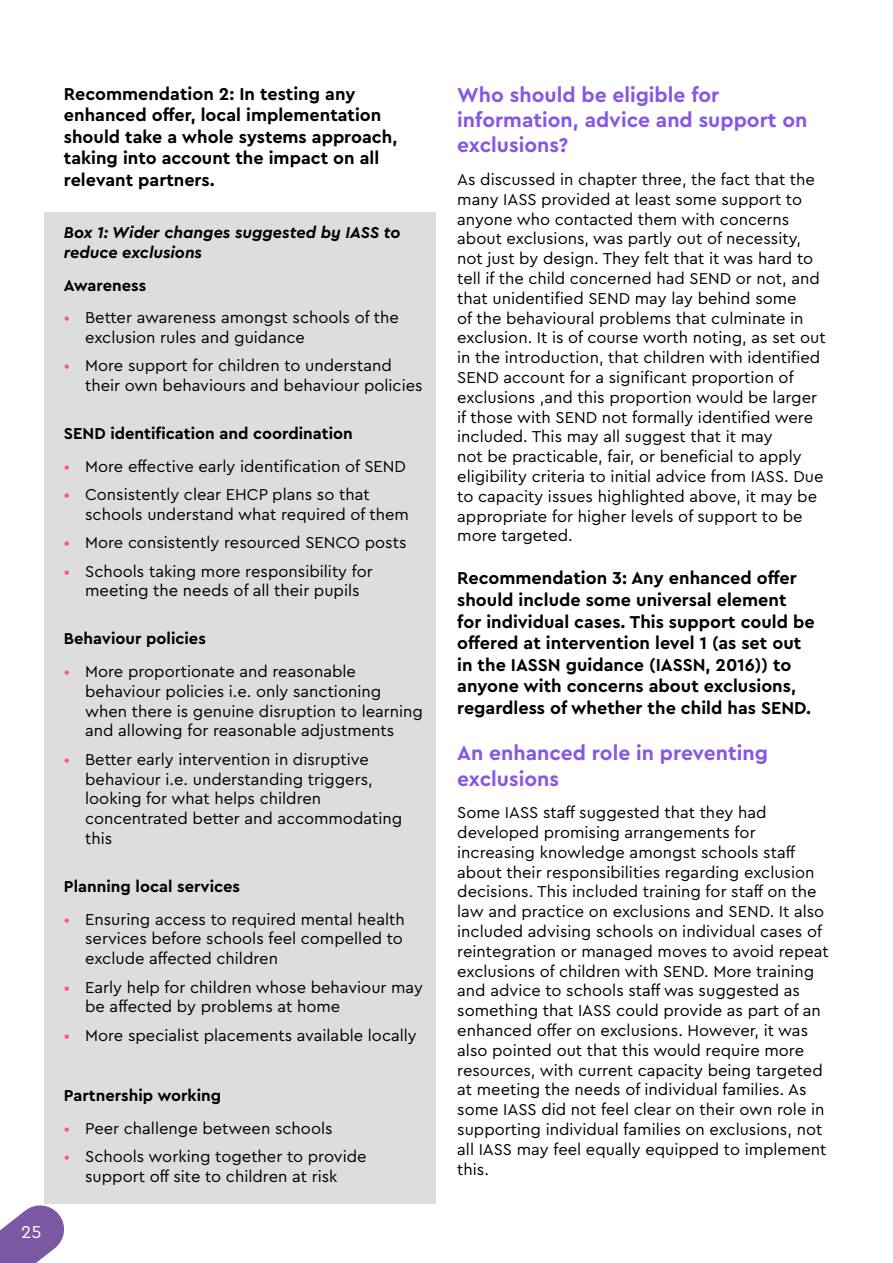
<style>
.page{position:relative;width:893px;height:1263px;background:#fff}
.page>*{position:absolute;margin:0;border:0;box-sizing:border-box;transform-origin:0 0}
.t1{font:700 21px/25.2px "Cera Pro";color:#8757e5}
.t2{font:700 18px/21.6px "Cera Pro";color:#000}
.t3{font:18px "Cera Pro";color:#fff}
.t4{font:16.5px/19.8px "Cera Pro";color:#000}
.t5{font:700 16.5px "Cera Pro";color:#000}
.t6{font:italic 700 16.5px/19.8px "Cera Pro";color:#000}
.s1{color:#ff557a}
</style>
<div class="page">
<svg style="left:0;top:1202px;width:67px;height:61px"></svg>
<div style="left:45px;top:212px;width:391px;height:991px;background:#ddd"></div>
<p class="t3" style="left:21px;top:1220px;width:22px">25</p>
<p class="t2" style="left:64px;top:82px;width:335px">Recommendation 2: In testing any enhanced offer, local implementation should take a whole systems approach, taking into account the impact on all relevant partners.</p>
<p class="t6" style="left:64px;top:222px;width:338px">Box 1: Wider changes suggested by IASS to reduce exclusions</p>
<p class="t5" style="left:64px;top:274px;width:84px">Awareness</p>
<p class="t4" style="left:85px;top:307px;width:315px;text-indent:-21px"><span class="s1">•</span> Better awareness amongst schools of the exclusion rules and guidance</p>
<p class="t4" style="left:85px;top:355px;width:339px;text-indent:-21px"><span class="s1">•</span> More support for children to understand their own behaviours and behaviour policies</p>
<p class="t5" style="left:64px;top:423px;width:290px">SEND identification and coordination</p>
<p class="t4" style="left:64px;top:456px;width:344px"><span class="s1">•</span> More effective early identification of SEND</p>
<p class="t4" style="left:85px;top:484px;width:325px;text-indent:-21px"><span class="s1">•</span> Consistently clear EHCP plans so that schools understand what required of them</p>
<p class="t4" style="left:64px;top:532px;width:344px"><span class="s1">•</span> More consistently resourced SENCO posts</p>
<p class="t4" style="left:64px;top:560px;width:310px;text-align:center"><span class="s1">•</span> Schools taking more responsibility for meeting the needs of all their pupils</p>
<p class="t5" style="left:64px;top:628px;width:143px">Behaviour policies</p>
<p class="t4" style="left:85px;top:661px;width:339px;text-indent:-21px"><span class="s1">•</span> More proportionate and reasonable behaviour policies i.e. only sanctioning when there is genuine disruption to learning and allowing for reasonable adjustments</p>
<p class="t4" style="left:85px;top:748px;width:319px;text-indent:-21px"><span class="s1">•</span> Better early intervention in disruptive behaviour i.e. understanding triggers, looking for what helps children concentrated better and accommodating this</p>
<p class="t5" style="left:64px;top:875px;width:178px">Planning local services</p>
<p class="t4" style="left:85px;top:908px;width:321px;text-align:justify;text-indent:-21px"><span class="s1">•</span> Ensuring access to required mental health services before schools feel compelled to exclude affected children</p>
<p class="t4" style="left:85px;top:976px;width:340px;text-indent:-21px"><span class="s1">•</span> Early help for children whose behaviour may be affected by problems at home</p>
<p class="t4" style="left:64px;top:1024px;width:354px"><span class="s1">•</span> More specialist placements available locally</p>
<p class="t5" style="left:64px;top:1085px;width:159px">Partnership working</p>
<p class="t4" style="left:64px;top:1118px;width:270px"><span class="s1">•</span> Peer challenge between schools</p>
<p class="t4" style="left:64px;top:1146px;width:304px;text-align:center"><span class="s1">•</span> Schools working together to provide support off site to children at risk</p>
<p class="t1" style="left:457px;top:81px;width:352px">Who should be eligible for information, advice and support on exclusions?</p>
<p class="t4" style="left:457px;top:169px;width:370px">As discussed in chapter three, the fact that the many IASS provided at least some support to anyone who contacted them with concerns about exclusions, was partly out of necessity, not just by design. They felt that it was hard to tell if the child concerned had SEND or not, and that unidentified SEND may lay behind some<br>of the behavioural problems that culminate in exclusion. It is of course worth noting, as set out in the introduction, that children with identified SEND account for a significant proportion of exclusions ,and this proportion would be larger if those with SEND not formally identified were included. This may all suggest that it may<br>not be practicable, fair, or beneficial to apply eligibility criteria to initial advice from IASS. Due to capacity issues highlighted above, it may be appropriate for higher levels of support to be more targeted.</p>
<p class="t2" style="left:457px;top:567px;width:359px">Recommendation 3: Any enhanced offer should include some universal element for individual cases. This support could be offered at intervention level 1 (as set out in the IASSN guidance (IASSN, 2016)) to anyone with concerns about exclusions, regardless of whether the child has SEND.</p>
<p class="t1" style="left:457px;top:740px;width:312px">An enhanced role in preventing exclusions</p>
<p class="t4" style="left:457px;top:802px;width:373px">Some IASS staff suggested that they had developed promising arrangements for increasing knowledge amongst schools staff about their responsibilities regarding exclusion decisions. This included training for staff on the law and practice on exclusions and SEND. It also included advising schools on individual cases of reintegration or managed moves to avoid repeat exclusions of children with SEND. More training and advice to schools staff was suggested as something that IASS could provide as part of an enhanced offer on exclusions. However, it was also pointed out that this would require more resources, with current capacity being targeted at meeting the needs of individual families. As some IASS did not feel clear on their own role in supporting individual families on exclusions, not all IASS may feel equally equipped to implement this.</p>
</div>
